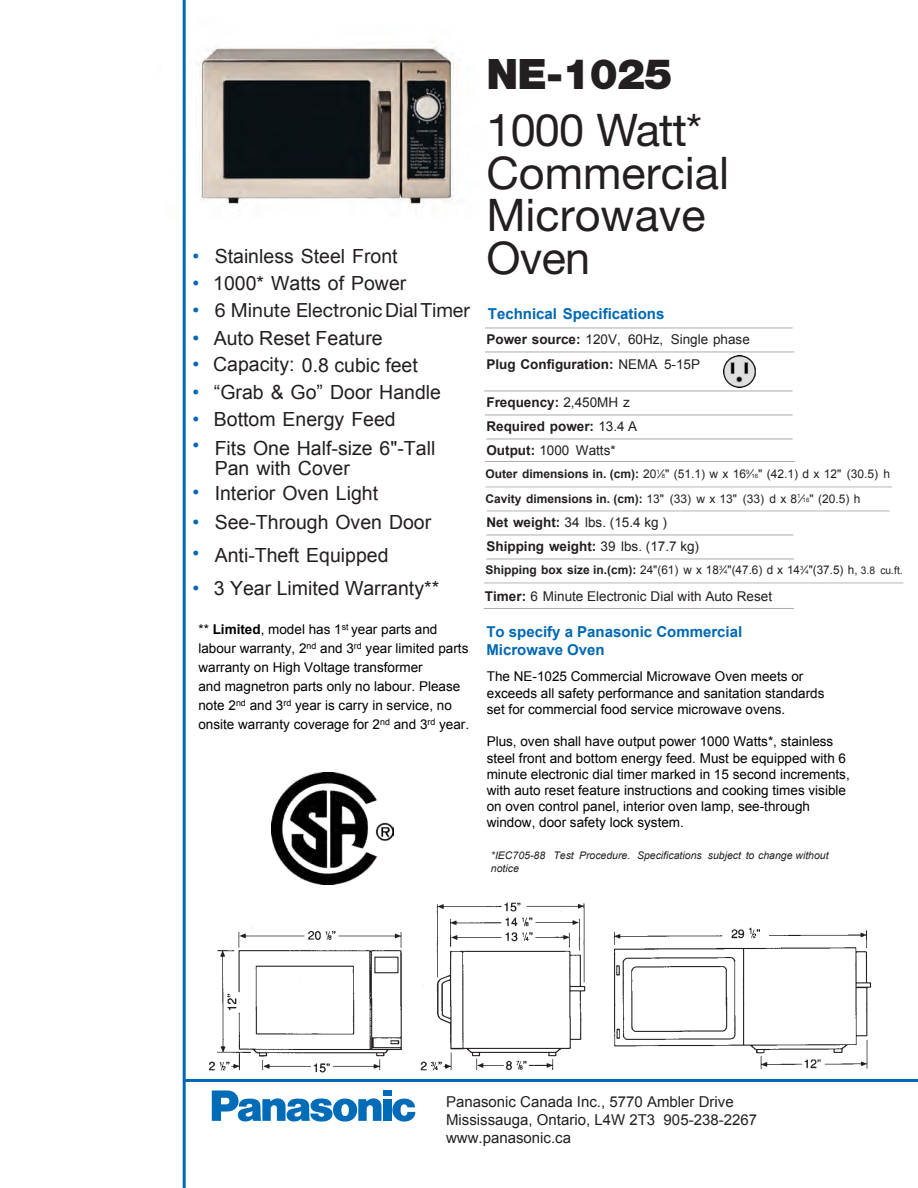
<style>
.page{position:relative;width:918px;height:1188px;background:#fff}
.page>*{position:absolute;margin:0;border:0;box-sizing:border-box;transform-origin:0 0}
.t1{font:45px/42.6px "Helvetica Neue";color:#231f20}
.t2{font:900 42px "Helvetica Neue";letter-spacing:-.02em;color:#231f20}
.t3{font:19.5px/27.3px "Arial";color:#231f20}
.t4{font:19.5px "Helvetica Neue";color:#231f20}
.t5{font:15px/18.5px "Arial";color:#231f20}
.t6{font:700 15px/18px "Arial";color:#0168b3}
.t7{font:13.5px/16.2px "Arial";color:#000}
.t8{font:700 13.5px/24px "Arial";color:#231f20}
.t9{font:13.5px/23.9px "Arial";color:#231f20}
.t10{font:12px/24.2px "Arial";color:#231f20}
.t11{font:italic 10.5px/12.6px "Arial";color:#231f20}
.s1{color:#0168b3}
.s2{font-family:"Arial";color:#0168b3}
.s3{font-weight:700}
.s4{font-weight:400}
.s5{font-size:6px}
.s6{font-size:10.5px}
</style>
<div class="page">
<img style="left:182px;top:0;width:276px;height:217px">
<hr style="left:485px;top:328px;width:308px;height:1px;background:#a8a9ad">
<hr style="left:485px;top:352px;width:309px;height:1px;background:#a8a9ad">
<hr style="left:484px;top:391px;width:309px;height:1px;background:#a8a9ad">
<hr style="left:485px;top:415px;width:308px;height:1px;background:#a8a9ad">
<hr style="left:486px;top:439px;width:307px;height:1px;background:#a8a9ad">
<hr style="left:485px;top:461px;width:310px;height:1px;background:#a8a9ad">
<hr style="left:486px;top:487px;width:406px;height:1px;background:#a8a9ad">
<hr style="left:487px;top:511px;width:403px;height:1px;background:#a8a9ad">
<hr style="left:486px;top:535px;width:307px;height:1px;background:#a8a9ad">
<hr style="left:486px;top:559px;width:308px;height:1px;background:#a8a9ad">
<hr style="left:484px;top:608px;width:310px;height:1px;background:#a8a9ad">
<hr style="left:183px;top:0;width:3px;height:1188px;background:#0168b3">
<hr style="left:183px;top:1079px;width:735px;height:3px;background:#0168b3">
<svg style="left:212px;top:1090px;width:169px;height:32px"></svg>
<div style="left:383px;top:1099px;width:8px;height:22px;background:#006bb6"></div>
<div style="left:383px;top:1090px;width:8px;height:6px;background:#006bb6"></div>
<svg style="left:392px;top:1098px;width:23px;height:24px"></svg>
<img style="left:209px;top:902px;width:663px;height:171px">
<img style="left:272px;top:773px;width:121px;height:112px">
<img style="left:724px;top:355px;width:32px;height:32px">
<hr style="left:484px;top:583px;width:419px;height:1px;background:#a8a9ad">
<h3 class="t3" style="left:192px;top:242px;width:207px"><span class="s1">•</span> Stainless Steel Front</h3>
<h3 class="t3" style="left:192px;top:269px;width:215px"><span class="s1">•</span> 1000* Watts of Power</h3>
<h3 class="t4" style="left:192px;top:298px;width:279px"><span class="s2">•</span> 6 Minute ElectronicDial Timer</h3>
<h3 class="t3" style="left:192px;top:325px;width:192px"><span class="s1">•</span> Auto Reset Feature</h3>
<h3 class="t3" style="left:192px;top:351px;width:227px"><span class="s1">•</span> Capacity: 0.8 cubic feet <span class="s1">•<br>•</span></h3>
<h3 class="t3" style="left:214px;top:379px;width:229px">“Grab &amp; Go” Door Handle<br>Bottom Energy Feed</h3>
<h3 class="t3" style="left:215px;top:439px;width:222px;line-height:19.5px;text-indent:-22px"><sup>•</sup> Fits One Half-size 6"-Tall<br>Pan with Cover</h3>
<h3 class="t3" style="left:192px;top:480px;width:187px"><span class="s1">•</span> Interior Oven Light</h3>
<h3 class="t3" style="left:192px;top:508px;width:240px"><span class="s1">•</span> See-Through Oven Door</h3>
<h3 class="t3" style="left:192px;top:542px;width:198px"><span class="s1">•</span> Anti-Theft Equipped</h3>
<h3 class="t3" style="left:192px;top:574px;width:248px"><span class="s1">•</span> 3 Year Limited Warranty**</h3>
<p class="t7" style="left:198px;top:620px;width:272px;line-height:18.9px">** <span class="s3">Limited</span>, model has 1<sup>st</sup> year parts and labour warranty, 2<sup>nd</sup> and 3<sup>rd</sup> year limited parts warranty on High Voltage transformer<br>and magnetron parts only no labour. Please note 2<sup>nd</sup> and 3<sup>rd</sup> year is carry in service, no onsite warranty coverage for 2<sup>nd</sup> and 3<sup>rd</sup> year.</p>
<h2 class="t2" style="left:486px;top:49px;width:187px">NE-1025</h2>
<h1 class="t1" style="left:486px;top:108px;width:244px">1000 Watt*<br>Commercial<br>Microwave<br>Oven</h1>
<p class="t6" style="left:488px;top:305px;width:178px">Technical Specifications</p>
<p class="t8" style="left:486px;top:327px;width:265px;line-height:25px">Power source: <span class="s4">120V, 60Hz, Single phase<br></span>Plug Configuration: <span class="s4">NEMA 5-15P</span></p>
<p class="t8" style="left:486px;top:391px;width:152px">Frequency: <span class="s4">2,450MH z<br></span>Required power: <span class="s4">13.4 A<br></span>Output: <span class="s4">1000 Watts*</span></p>
<p class="t10" style="left:486px;top:462px;width:406px"><span class="s3">Outer dimensions in. (cm):</span> 20<sup>1</sup>⁄<span class="s5">8</span>" (51.1) w x 16<sup>9</sup>⁄<span class="s5">16</span>" (42.1) d x 12" (30.5) h<br><span class="s3">Cavity dimensions in. (cm):</span> 13" (33) w x 13" (33) d x 8<sup>1</sup>⁄<span class="s5">16</span>" (20.5) h</p>
<p class="t9" style="left:486px;top:511px;width:214px"><span class="s3">Net weight:</span> 34 lbs. (15.4 kg )<br><span class="s3">Shipping weight:</span> 39 lbs. (17.7 kg)</p>
<p class="t9" style="left:485px;top:584px;width:289px"><span class="s3">Timer:</span> 6 Minute Electronic Dial with Auto Reset</p>
<p class="t6" style="left:486px;top:623px;width:257px">To specify a Panasonic Commercial<br>Microwave Oven</p>
<p class="t10" style="left:485px;top:558px;width:419px"><span class="s3">Shipping box size in.(cm):</span> 24"(61) w x 18<sup>3</sup>⁄<span class="s5">4</span>"(47.6) d x 14<sup>3</sup>⁄<span class="s5">4</span>"(37.5) h, <span class="s6">3.8 cu.ft.</span></p>
<p class="t7" style="left:487px;top:669px;width:339px">The NE-1025 Commercial Microwave Oven meets or exceeds all safety performance and sanitation standards set for commercial food service microwave ovens.</p>
<p class="t7" style="left:487px;top:734px;width:365px">Plus, oven shall have output power 1000 Watts*, stainless steel front and bottom energy feed. Must be equipped with 6 minute electronic dial timer marked in 15 second increments, with auto reset feature instructions and cooking times visible on oven control panel, interior oven lamp, see-through window, door safety lock system.</p>
<p class="t11" style="left:491px;top:849px;width:339px">*IEC705-88 Test Procedure. Specifications subject to change without notice</p>
<p class="t5" style="left:446px;top:1092px;width:312px">Panasonic Canada Inc., 5770 Ambler Drive<br>Mississauga, Ontario, L4W 2T3 905-238-2267 www.panasonic.ca</p>
</div>
